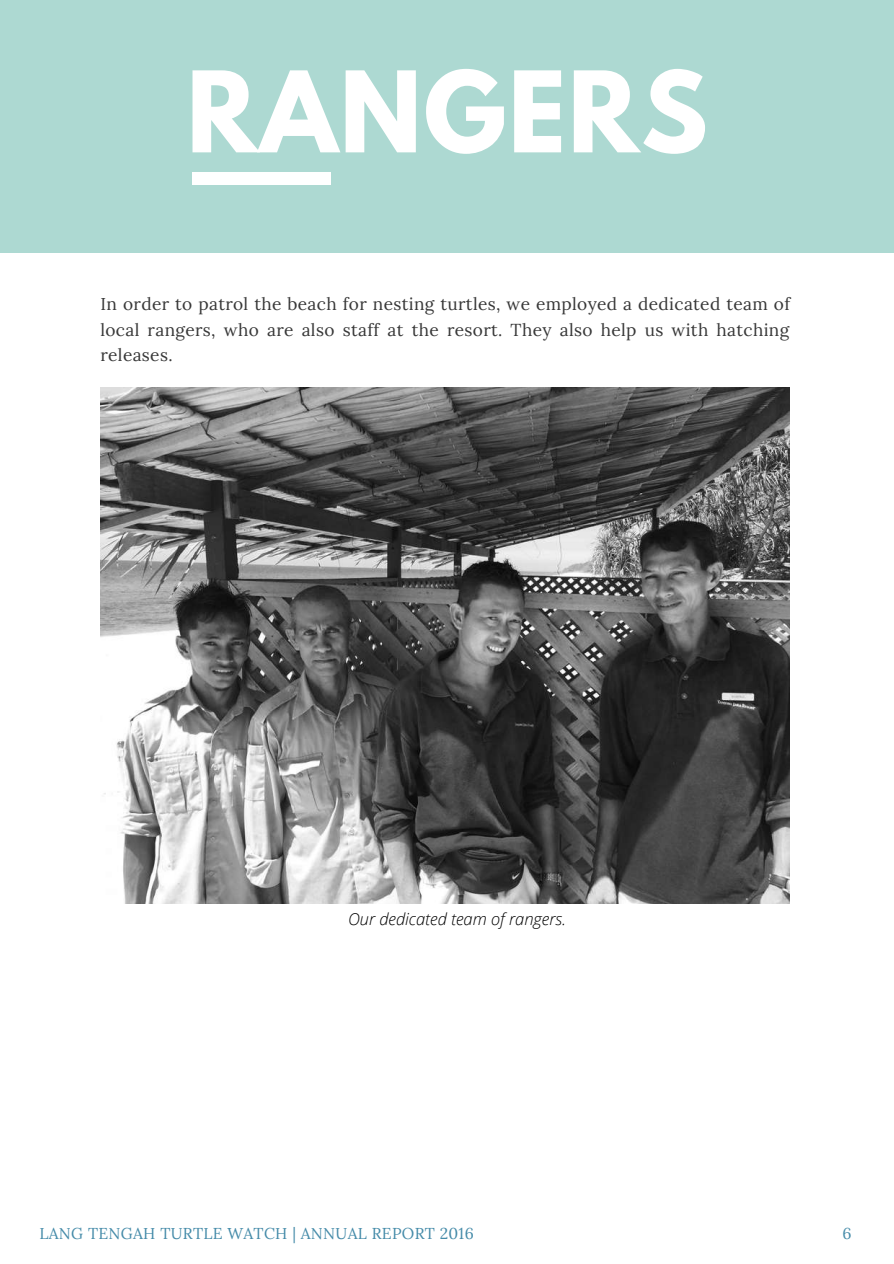
<style>
.page{position:relative;width:894px;height:1264px;background:#fff}
.page>*{position:absolute;margin:0;border:0;box-sizing:border-box;transform-origin:0 0}
.t1{font:700 99.3px "League Spartan";letter-spacing:.02em;color:#fff}
.t2{font:17.25px/26px "Lora";letter-spacing:.02em;color:#383838;text-align:justify}
.t3{font:italic 300 16.5px "Open Sans";color:#000}
.t4{font:15.75px "Lora";letter-spacing:.02em;color:#458ba9}
</style>
<div class="page">
<div style="left:0;top:0;width:893px;height:252px;background:#add9d2"></div>
<div style="left:192px;top:172px;width:138px;height:12px;background:#fff"></div>
<img style="left:100px;top:388px;width:689px;height:515px">
<h1 class="t1" style="left:186px;top:63px;width:522px">RANGERS</h1>
<p class="t2" style="left:100px;top:290px;width:691px">In order to patrol the beach for nesting turtles, we employed a dedicated team of local rangers, who are also staff at the resort. They also help us with hatching releases.</p>
<p class="t3" style="left:348px;top:907px;width:219px">Our dedicated team of rangers.</p>
<p class="t4" style="left:39px;top:1222px;width:436px">LANG TENGAH TURTLE WATCH | ANNUAL REPORT 2016</p>
<p class="t4" style="left:842px;top:1222px;width:11px">6</p>
</div>
